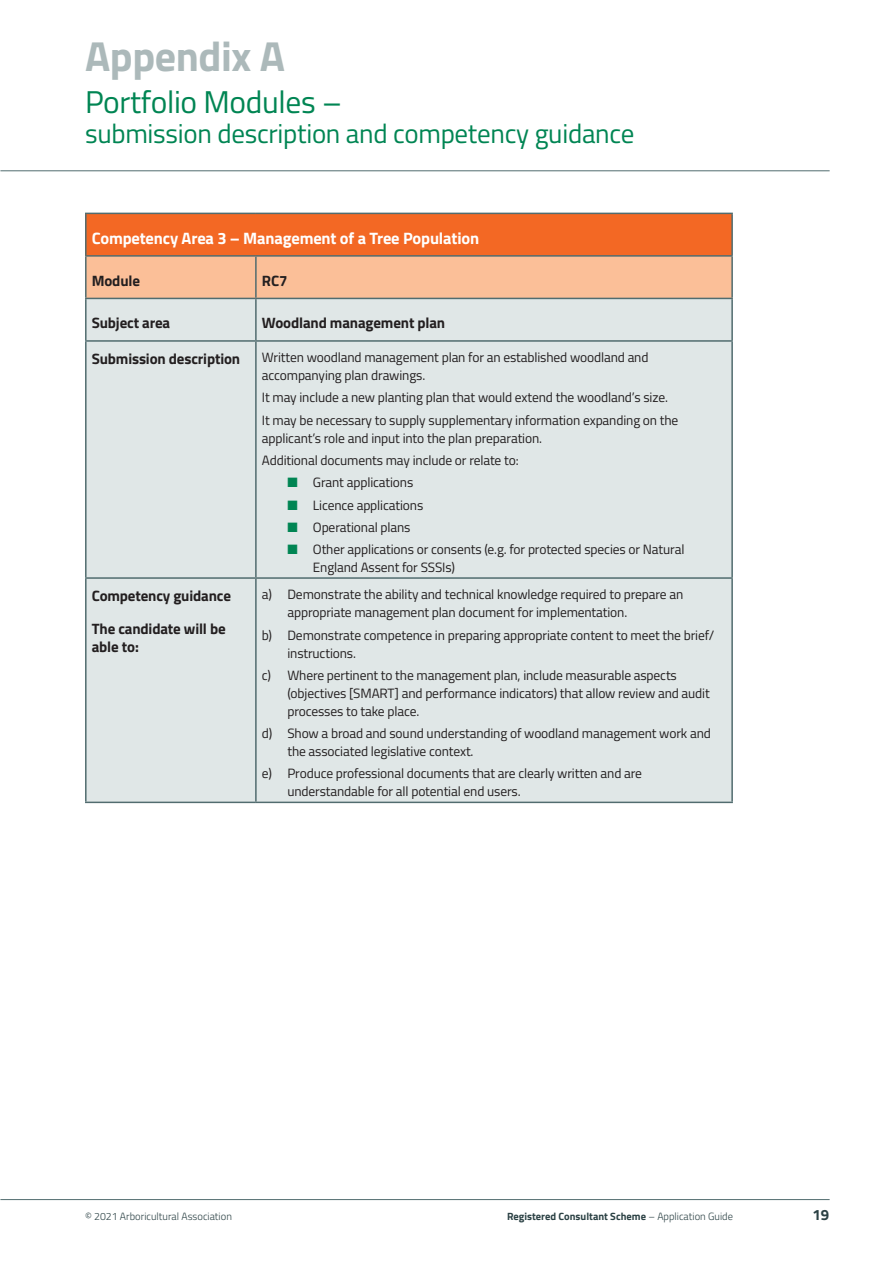
<style>
.page{position:relative;width:893px;height:1263px;background:#fff}
.page>*{position:absolute;margin:0;border:0;box-sizing:border-box;transform-origin:0 0}
.t1{font:700 42px "Titillium Web";letter-spacing:-.01em;color:#acb9ba}
.t2{font:31.5px "Titillium Web";letter-spacing:-.01em;color:#008553}
.t3{font:27px "Titillium Web";letter-spacing:-.01em;color:#008553}
.t4{font:700 16.5px "Titillium Web";letter-spacing:-.01em;color:#fff}
.t5{font:700 15px/32.8px "Titillium Web";letter-spacing:-.01em;color:#231f20}
.t6{font:700 15px "Titillium Web";color:#2b4144}
.t7{font:13.5px/18px "Titillium Web";letter-spacing:-.01em;color:#231f20}
.t8{font:700 10.5px "Titillium Web";color:#2b4144}
.t9{font:300 10.5px "Titillium Web";color:#2b4144}
.s1{color:#008553}
.s2{font-weight:300}
</style>
<div class="page">
<hr style="left:0;top:170px;width:830px;height:1px;background:#516c6f">
<hr style="left:0;top:1199px;width:830px;height:1px;background:#516c6f">
<div style="left:86px;top:213px;width:646px;height:43px;background:#f36824"></div>
<div style="left:87px;top:257px;width:644px;height:41px;background:#fbbf98"></div>
<div style="left:87px;top:299px;width:644px;height:503px;background:#e0e7e7"></div>
<hr style="left:85px;top:213px;width:171px;height:1px;background:#516c6f">
<hr style="left:85px;top:214px;width:2px;height:41px;background:#516c6f">
<hr style="left:256px;top:213px;width:477px;height:1px;background:#516c6f">
<hr style="left:731px;top:214px;width:2px;height:41px;background:#516c6f">
<hr style="left:85px;top:255px;width:171px;height:2px;background:#516c6f">
<hr style="left:85px;top:257px;width:2px;height:41px;background:#516c6f">
<hr style="left:256px;top:255px;width:477px;height:2px;background:#516c6f">
<hr style="left:255px;top:257px;width:2px;height:41px;background:#516c6f">
<hr style="left:731px;top:257px;width:2px;height:41px;background:#516c6f">
<hr style="left:85px;top:298px;width:171px;height:1px;background:#516c6f">
<hr style="left:85px;top:299px;width:2px;height:41px;background:#516c6f">
<hr style="left:256px;top:298px;width:477px;height:1px;background:#516c6f">
<hr style="left:255px;top:299px;width:2px;height:41px;background:#516c6f">
<hr style="left:731px;top:299px;width:2px;height:41px;background:#516c6f">
<hr style="left:85px;top:340px;width:171px;height:2px;background:#516c6f">
<hr style="left:85px;top:342px;width:2px;height:235px;background:#516c6f">
<hr style="left:256px;top:340px;width:477px;height:2px;background:#516c6f">
<hr style="left:255px;top:342px;width:2px;height:235px;background:#516c6f">
<hr style="left:731px;top:342px;width:2px;height:235px;background:#516c6f">
<hr style="left:85px;top:577px;width:171px;height:2px;background:#516c6f">
<hr style="left:85px;top:579px;width:2px;height:223px;background:#516c6f">
<hr style="left:256px;top:577px;width:477px;height:2px;background:#516c6f">
<hr style="left:255px;top:579px;width:2px;height:223px;background:#516c6f">
<hr style="left:731px;top:579px;width:2px;height:223px;background:#516c6f">
<hr style="left:85px;top:802px;width:171px;height:1px;background:#516c6f">
<hr style="left:256px;top:802px;width:477px;height:1px;background:#516c6f">
<h1 class="t1" style="left:85px;top:24px;width:202px">Appendix A</h1>
<h2 class="t2" style="left:85px;top:79px;width:258px">Portfolio Modules –</h2>
<h3 class="t3" style="left:85px;top:113px;width:551px">submission description and competency guidance</h3>
<p class="t4" style="left:92px;top:226px;width:389px">Competency Area 3 – Management of a Tree Population</p>
<p class="t5" style="left:92px;top:263px;width:50px">Module</p>
<p class="t5" style="left:262px;top:263px;width:27px">RC7</p>
<p class="t5" style="left:92px;top:306px;width:80px">Subject area</p>
<p class="t5" style="left:262px;top:306px;width:185px">Woodland management plan</p>
<p class="t5" style="left:92px;top:341px;width:150px">Submission description</p>
<p class="t7" style="left:262px;top:348px;width:388px">Written woodland management plan for an established woodland and accompanying plan drawings.</p>
<p class="t7" style="left:262px;top:386px;width:418px;line-height:22.2px">It may include a new planting plan that would extend the woodland’s size.<br>It may be necessary to supply supplementary information expanding on the</p>
<p class="t7" style="left:262px;top:426px;width:282px;line-height:22.2px">applicant’s role and input into the plan preparation.<br>Additional documents may include or relate to:</p>
<p class="t7" style="left:287px;top:473px;width:127px"><span class="s1">■</span> Grant applications</p>
<p class="t7" style="left:287px;top:495px;width:137px"><span class="s1">■</span> Licence applications</p>
<p class="t7" style="left:287px;top:517px;width:125px"><span class="s1">■</span> Operational plans</p>
<p class="t7" style="left:313px;top:540px;width:373px;text-indent:-26px"><span class="s1">■</span> Other applications or consents (e.g. for protected species or Natural<br>England Assent for SSSIs)</p>
<p class="t5" style="left:92px;top:579px;width:141px">Competency guidance<br>The candidate will be</p>
<p class="t5" style="left:92px;top:629px;width:49px">able to:</p>
<p class="t7" style="left:287px;top:585px;width:397px;text-indent:-26px">a) Demonstrate the ability and technical knowledge required to prepare an appropriate management plan document for implementation.</p>
<p class="t7" style="left:287px;top:625px;width:428px;text-indent:-26px">b) Demonstrate competence in preparing appropriate content to meet the brief/ instructions.</p>
<p class="t7" style="left:287px;top:665px;width:424px;text-indent:-26px">c) Where pertinent to the management plan, include measurable aspects (objectives [SMART] and performance indicators) that allow review and audit processes to take place.</p>
<p class="t7" style="left:287px;top:724px;width:425px;text-indent:-26px">d) Show a broad and sound understanding of woodland management work and the associated legislative context.</p>
<p class="t7" style="left:287px;top:764px;width:356px;text-indent:-26px">e) Produce professional documents that are clearly written and are understandable for all potential end users.</p>
<p class="t9" style="left:85px;top:1209px;width:148px">© 2021 Arboricultural Association</p>
<p class="t8" style="left:507px;top:1209px;width:228px">Registered Consultant Scheme <span class="s2">– Application Guide</span></p>
<p class="t6" style="left:812px;top:1204px;width:18px">19</p>
</div>
